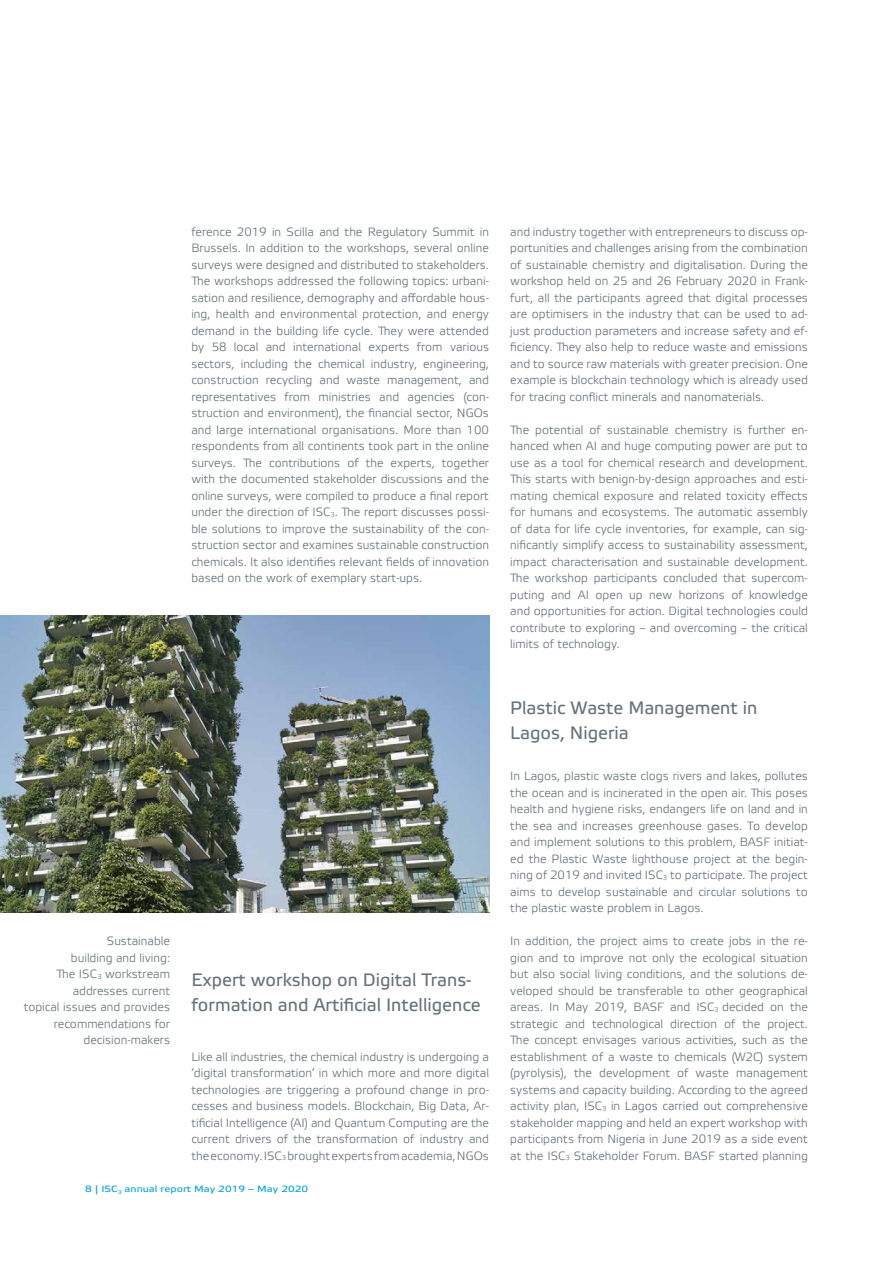
<style>
.page{position:relative;width:893px;height:1263px;background:#fff}
.page>*{position:absolute;margin:0;border:0;box-sizing:border-box;transform-origin:0 0}
.t1{font:18px/24.8px "Etelka Text Pro";color:#67747a}
.t2{font:12px/16.5px "Etelka Light Pro";color:#67747a;text-align:justify}
.t3{font:9px "Etelka Wide Text Pro";color:#00a4da}
.s1{font-size:7.05px}
</style>
<div class="page">
<img style="left:0;top:615px;width:489px;height:297px">
<p class="t2" style="left:191px;top:224px;width:299px">ference 2019 in Scilla and the Regulatory Summit in Brussels. In addition to the workshops, several online surveys were designed and distributed to stakeholders.<br>The workshops addressed the following topics: urbani&shy;sation and resilience, demography and affordable hous&shy;ing, health and environmental protection, and energy demand in the building life cycle. They were attended by 58 local and international experts from various sectors, including the chemical industry, engineering, construction recycling and waste management, and representatives from ministries and agencies (con&shy;struction and environment), the financial sector, NGOs and large international organisations. More than 100 respondents from all continents took part in the online surveys. The contributions of the experts, together with the documented stakeholder discussions and the online surveys, were compiled to produce a final report under the direction of ISC<span class="s1">3</span>. The report discusses possi&shy;ble solutions to improve the sustainability of the con&shy;struction sector and examines sustainable construction chemicals. It also identifies relevant fields of innovation based on the work of exemplary start-ups.</p>
<p class="t2" style="left:24px;top:933px;width:148px;text-align:right">Sustainable<br>building and living:<br>The ISC<sub>3</sub> workstream addresses current<br>topical issues and provides recommendations for decision-makers</p>
<h1 class="t1" style="left:191px;top:969px;width:291px">Expert workshop on Digital Trans&shy;formation and Artificial Intelligence</h1>
<p class="t2" style="left:191px;top:1049px;width:299px">Like all industries, the chemical industry is undergoing a ‘digital transformation’ in which more and more digital technologies are triggering a profound change in pro&shy;cesses and business models. Blockchain, Big Data, Ar&shy;tificial Intelligence (AI) and Quantum Computing are the current drivers of the transformation of industry and the economy. ISC<span class="s1">3</span> brought experts from academia, NGOs</p>
<p class="t3" style="left:85px;top:1184px;width:225px">8 | ISC<sub>3</sub> annual report May 2019 – May 2020</p>
<p class="t2" style="left:510px;top:224px;width:299px">and industry together with entrepreneurs to discuss op&shy;portunities and challenges arising from the combination of sustainable chemistry and digitalisation. During the workshop held on 25 and 26 February 2020 in Frank&shy;furt, all the participants agreed that digital processes are optimisers in the industry that can be used to ad&shy;just production parameters and increase safety and ef&shy;ficiency. They also help to reduce waste and emissions and to source raw materials with greater precision. One example is blockchain technology which is already used for tracing conflict minerals and nanomaterials.</p>
<p class="t2" style="left:510px;top:422px;width:299px">The potential of sustainable chemistry is further en&shy;hanced when AI and huge computing power are put to use as a tool for chemical research and development.<br>This starts with benign-by-design approaches and esti&shy;mating chemical exposure and related toxicity effects for humans and ecosystems. The automatic assembly of data for life cycle inventories, for example, can sig&shy;nificantly simplify access to sustainability assessment, impact characterisation and sustainable development.<br>The workshop participants concluded that supercom&shy;puting and AI open up new horizons of knowledge and opportunities for action. Digital technologies could contribute to exploring – and overcoming – the critical limits of technology.</p>
<h1 class="t1" style="left:510px;top:697px;width:249px">Plastic Waste Management in<br>Lagos, Nigeria</h1>
<p class="t2" style="left:510px;top:768px;width:299px">In Lagos, plastic waste clogs rivers and lakes, pollutes the ocean and is incinerated in the open air. This poses health and hygiene risks, endangers life on land and in the sea and increases greenhouse gases. To develop and implement solutions to this problem, BASF initiat&shy;ed the Plastic Waste lighthouse project at the begin&shy;ning of 2019 and invited ISC<span class="s1">3</span> to participate. The project aims to develop sustainable and circular solutions to the plastic waste problem in Lagos.</p>
<p class="t2" style="left:510px;top:933px;width:299px">In addition, the project aims to create jobs in the re&shy;gion and to improve not only the ecological situation but also social living conditions, and the solutions de&shy;veloped should be transferable to other geographical areas. In May 2019, BASF and ISC<span class="s1">3</span> decided on the strategic and technological direction of the project.<br>The concept envisages various activities, such as the establishment of a waste to chemicals (W2C) system (pyrolysis), the development of waste management systems and capacity building. According to the agreed activity plan, ISC<span class="s1">3</span> in Lagos carried out comprehensive stakeholder mapping and held an expert workshop with participants from Nigeria in June 2019 as a side event at the ISC<span class="s1">3</span> Stakeholder Forum. BASF started planning</p>
</div>
